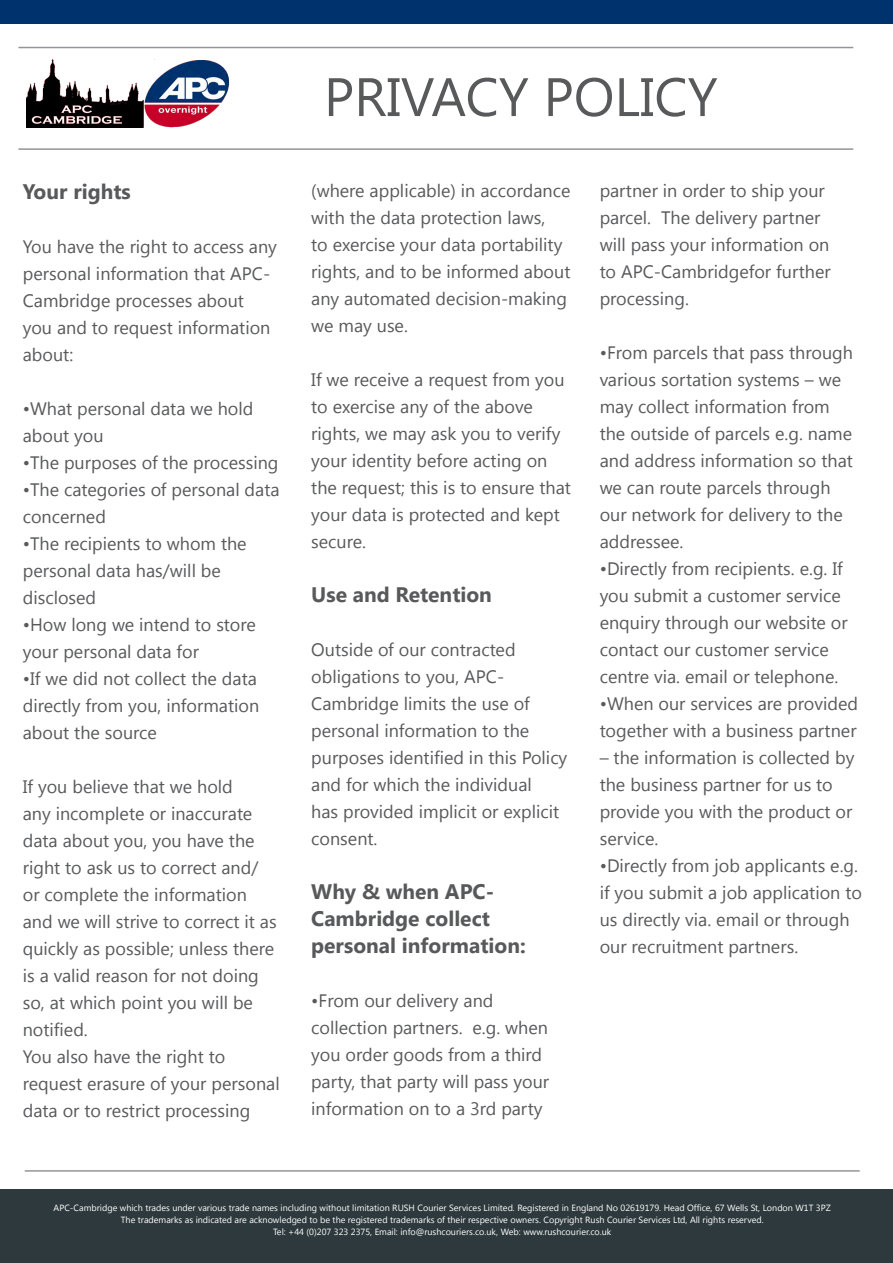
<style>
.page{position:relative;width:893px;height:1263px;background:#fff}
.page>*{position:absolute;margin:0;border:0;box-sizing:border-box;transform-origin:0 0}
.t1{font:54px "Segoe UI";color:#58595b}
.t2{font:700 21px/27px "Segoe UI";color:#58595b}
.t3{font:18px/27px "Segoe UI";color:#58595b}
.t4{font:9px/12px "Segoe UI";color:#fff;text-align:center}
</style>
<div class="page">
<div style="left:0;top:1190px;width:893px;height:73px;background:#2d393d"></div>
<hr style="left:18px;top:148px;width:835px;height:2px;background:#939598">
<hr style="left:25px;top:1170px;width:835px;height:2px;background:#939598">
<hr style="left:18px;top:47px;width:835px;height:1px;background:#939598">
<img style="left:26px;top:59px;width:204px;height:69px">
<div style="left:0;top:0;width:893px;height:23px;background:#00326d"></div>
<p class="t2" style="left:23px;top:177px;width:110px">Your rights</p>
<p class="t3" style="left:23px;top:232px;width:256px">You have the right to access any personal information that APC-<br>Cambridge processes about you and to request information about:</p>
<p class="t3" style="left:23px;top:394px;width:232px">•What personal data we hold about you</p>
<p class="t3" style="left:23px;top:448px;width:257px">•The purposes of the processing</p>
<p class="t3" style="left:23px;top:475px;width:258px">•The categories of personal data concerned</p>
<p class="t3" style="left:23px;top:529px;width:225px">•The recipients to whom the personal data has/will be disclosed</p>
<p class="t3" style="left:23px;top:610px;width:235px">•How long we intend to store your personal data for</p>
<p class="t3" style="left:23px;top:664px;width:238px">•If we did not collect the data directly from you, information about the source</p>
<p class="t3" style="left:23px;top:772px;width:258px">If you believe that we hold<br>any incomplete or inaccurate data about you, you have the right to ask us to correct and/ or complete the information and we will strive to correct it as quickly as possible; unless there is a valid reason for not doing so, at which point you will be notified.<br>You also have the right to request erasure of your personal data or to restrict processing</p>
<h1 class="t1" style="left:324px;top:59px;width:395px">Privacy Policy</h1>
<p class="t3" style="left:311px;top:176px;width:261px">(where applicable) in accordance with the data protection laws,<br>to exercise your data portability rights, and to be informed about any automated decision-making we may use.</p>
<p class="t3" style="left:311px;top:365px;width:261px">If we receive a request from you to exercise any of the above rights, we may ask you to verify your identity before acting on the request; this is to ensure that your data is protected and kept secure.</p>
<p class="t2" style="left:311px;top:579px;width:182px">Use and Retention</p>
<p class="t3" style="left:311px;top:635px;width:258px">Outside of our contracted obligations to you, APC-<br>Cambridge limits the use of personal information to the purposes identified in this Policy and for which the individual<br>has provided implicit or explicit consent.</p>
<p class="t2" style="left:311px;top:876px;width:216px">Why &amp; when APC-<br>Cambridge collect personal information:</p>
<p class="t3" style="left:311px;top:986px;width:239px">•From our delivery and collection partners. e.g. when you order goods from a third party, that party will pass your information on to a 3rd party</p>
<p class="t3" style="left:600px;top:176px;width:233px">partner in order to ship your parcel. The delivery partner will pass your information on to APC-Cambridgefor further processing.</p>
<p class="t3" style="left:600px;top:338px;width:255px">•From parcels that pass through various sortation systems – we may collect information from the outside of parcels e.g. name and address information so that we can route parcels through our network for delivery to the addressee.</p>
<p class="t3" style="left:600px;top:554px;width:250px">•Directly from recipients. e.g. If you submit a customer service enquiry through our website or contact our customer service centre via. email or telephone.</p>
<p class="t3" style="left:600px;top:689px;width:260px">•When our services are provided together with a business partner</p>
<p class="t3" style="left:600px;top:743px;width:256px">– the information is collected by the business partner for us to provide you with the product or service.</p>
<p class="t3" style="left:600px;top:851px;width:264px">•Directly from job applicants e.g. if you submit a job application to us directly via. email or through our recruitment partners.</p>
<p class="t4" style="left:54px;top:1201px;width:779px">APC-Cambridge which trades under various trade names including without limitation RUSH Courier Services Limited. Registered in England No 02619179. Head Office, 67 Wells St, London W1T 3PZ<br>The trademarks as indicated are acknowledged to be the registered trademarks of their respective owners. Copyright Rush Courier Services Ltd, All rights reserved.<br>Tel: +44 (0)207 323 2375, Email: info@rushcouriers.co.uk, Web: www.rushcourier.co.uk</p>
</div>
